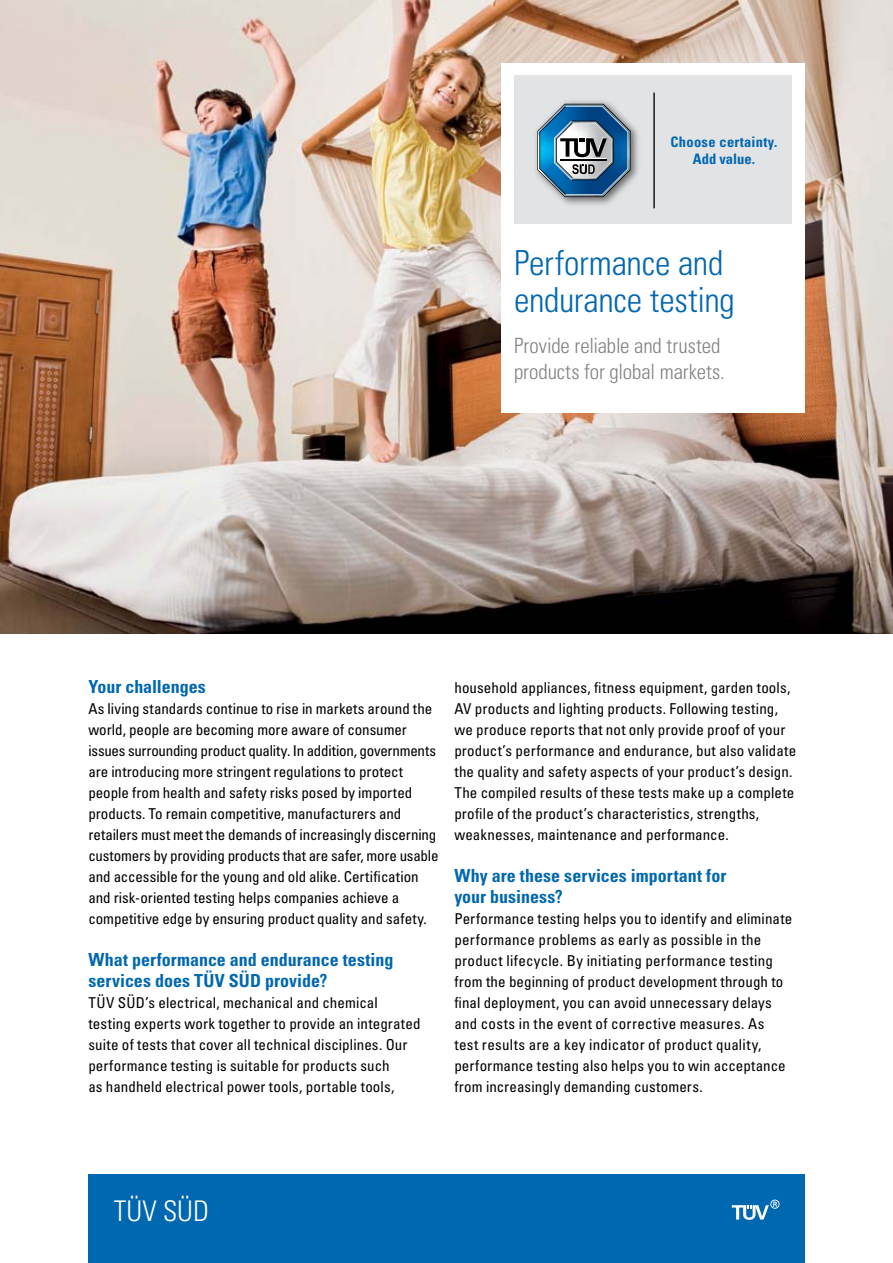
<style>
.page{position:relative;width:893px;height:1263px;background:#fff}
.page>*{position:absolute;margin:0;border:0;box-sizing:border-box;transform-origin:0 0}
.t1{font:34.5px/37.5px "Univers LTCYR 47 Light Cond";letter-spacing:-.005em;color:#0067b1}
.t2{font:28.5px "Univers LTCYR 47 Light Cond";color:#fff}
.t3{font:21px/25.5px "Univers LTCYR 47 Light Cond";color:#808285}
.t4{font:18px/21px "Univers LTCYR 67 Bold Cond";color:#0067b1}
.t5{font:condensed 15px/21px "Univers LTCYR 57";letter-spacing:.005em;color:#000}
.t6{font:700 condensed 14.55px/17.7px "Univers";letter-spacing:.02em;color:#0067b1;text-align:center}
</style>
<div class="page">
<div style="left:88px;top:1174px;width:717px;height:89px;background:#0067b1"></div>
<svg style="left:732px;top:1199px;width:47px;height:21px"></svg>
<img style="left:0;top:0;width:893px;height:633px">
<div style="left:501px;top:63px;width:304px;height:349px;background:#fff"></div>
<div style="left:514px;top:76px;width:278px;height:148px;background:#e2e3e4"></div>
<hr style="left:653px;top:93px;width:2px;height:115px;background:#000">
<svg style="left:537px;top:104px;width:93px;height:93px"></svg>
<p class="t6" style="left:671px;top:133px;width:108px">Choose certainty.<br>Add value.</p>
<h1 class="t1" style="left:514px;top:242px;width:222px">Performance and endurance testing</h1>
<h3 class="t3" style="left:514px;top:332px;width:212px">Provide reliable and trusted products for global markets.</h3>
<p class="t4" style="left:88px;top:676px;width:119px">Your challenges</p>
<p class="t5" style="left:88px;top:698px;width:352px">As living standards continue to rise in markets around the world, people are becoming more aware of consumer issues surrounding product quality. In addition, governments are introducing more stringent regulations to protect people from health and safety risks posed by imported products. To remain competitive, manufacturers and retailers must meet the demands of increasingly discerning customers by providing products that are safer, more usable and accessible for the young and old alike. Certification and risk-oriented testing helps companies achieve a competitive edge by ensuring product quality and safety.</p>
<p class="t4" style="left:88px;top:949px;width:307px">What performance and endurance testing services does TÜV SÜD provide?</p>
<p class="t5" style="left:88px;top:992px;width:334px">TÜV SÜD’s electrical, mechanical and chemical testing experts work together to provide an integrated suite of tests that cover all technical disciplines. Our performance testing is suitable for products such<br>as handheld electrical power tools, portable tools,</p>
<p class="t5" style="left:454px;top:677px;width:343px">household appliances, fitness equipment, garden tools, AV products and lighting products. Following testing, we produce reports that not only provide proof of your product’s performance and endurance, but also validate the quality and safety aspects of your product’s design.<br>The compiled results of these tests make up a complete profile of the product’s characteristics, strengths, weaknesses, maintenance and performance.</p>
<p class="t4" style="left:454px;top:865px;width:273px">Why are these services important for your business?</p>
<p class="t5" style="left:454px;top:908px;width:339px">Performance testing helps you to identify and eliminate performance problems as early as possible in the product lifecycle. By initiating performance testing from the beginning of product development through to final deployment, you can avoid unnecessary delays and costs in the event of corrective measures. As<br>test results are a key indicator of product quality, performance testing also helps you to win acceptance from increasingly demanding customers.</p>
<h2 class="t2" style="left:114px;top:1191px;width:97px">TÜV SÜD</h2>
</div>
